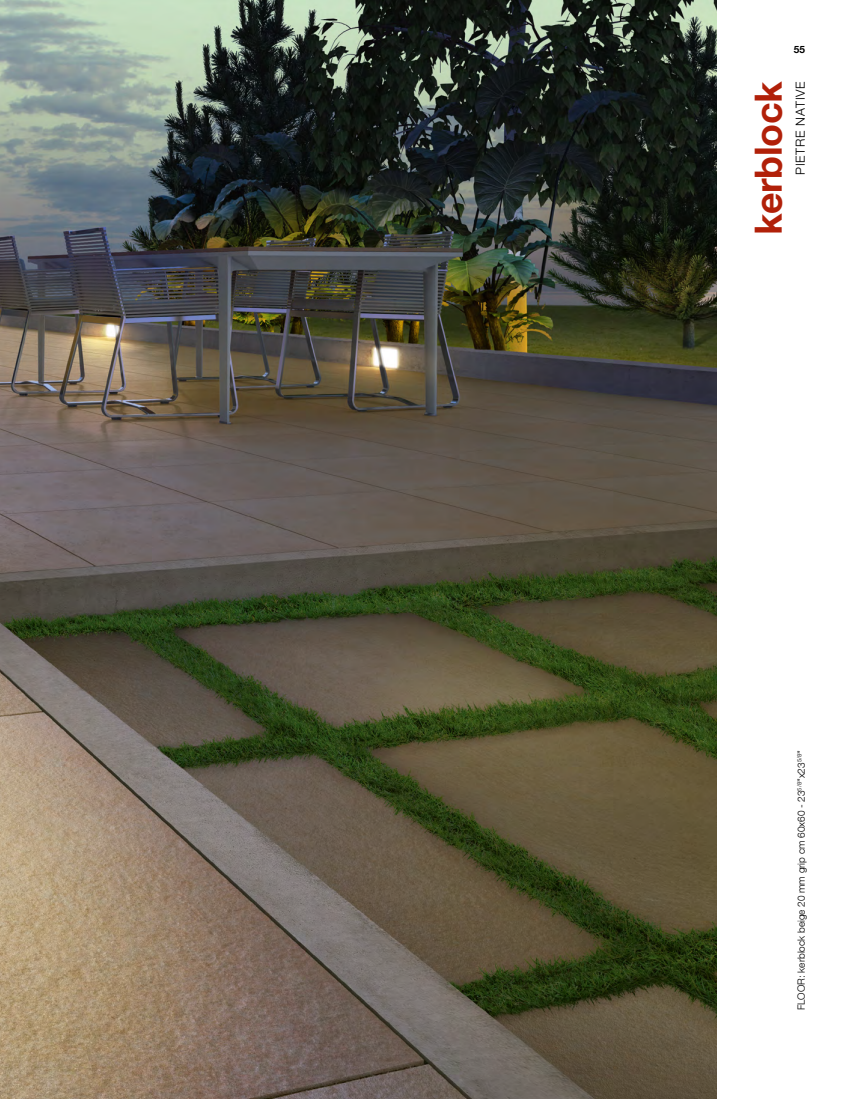
<style>
.page{position:relative;width:851px;height:1099px;background:#fff}
.page>*{position:absolute;margin:0;border:0;box-sizing:border-box;transform-origin:0 0}
.t1{font:700 37.5px "Helvetica Neue LT Com";letter-spacing:-.01em;color:#b12009}
.t2{font:300 12.5px "Helvetica Neue LT Com";letter-spacing:.05em;color:#000}
.t3{font:300 10px "Helvetica Neue LT Com";color:#000}
.t4{font:700 10px "Helvetica Neue LT Com";color:#000}
</style>
<div class="page">
<img style="left:0;top:0;width:716px;height:1098px">
<p class="t4" style="left:793px;top:43px;width:13px">55</p>
<h1 class="t1" style="left:744px;top:235px;width:155px;rotate:-90deg">kerblock</h1>
<p class="t2" style="left:792px;top:174px;width:94px;rotate:-90deg">PIETRE NATIVE</p>
<p class="t3" style="left:795px;top:1010px;width:261px;rotate:-90deg">FLOOR: kerblock beige 20 mm grip cm 60x60 - 23<sup>5/8</sup>”x23<sup>5/8</sup>”</p>
</div>
